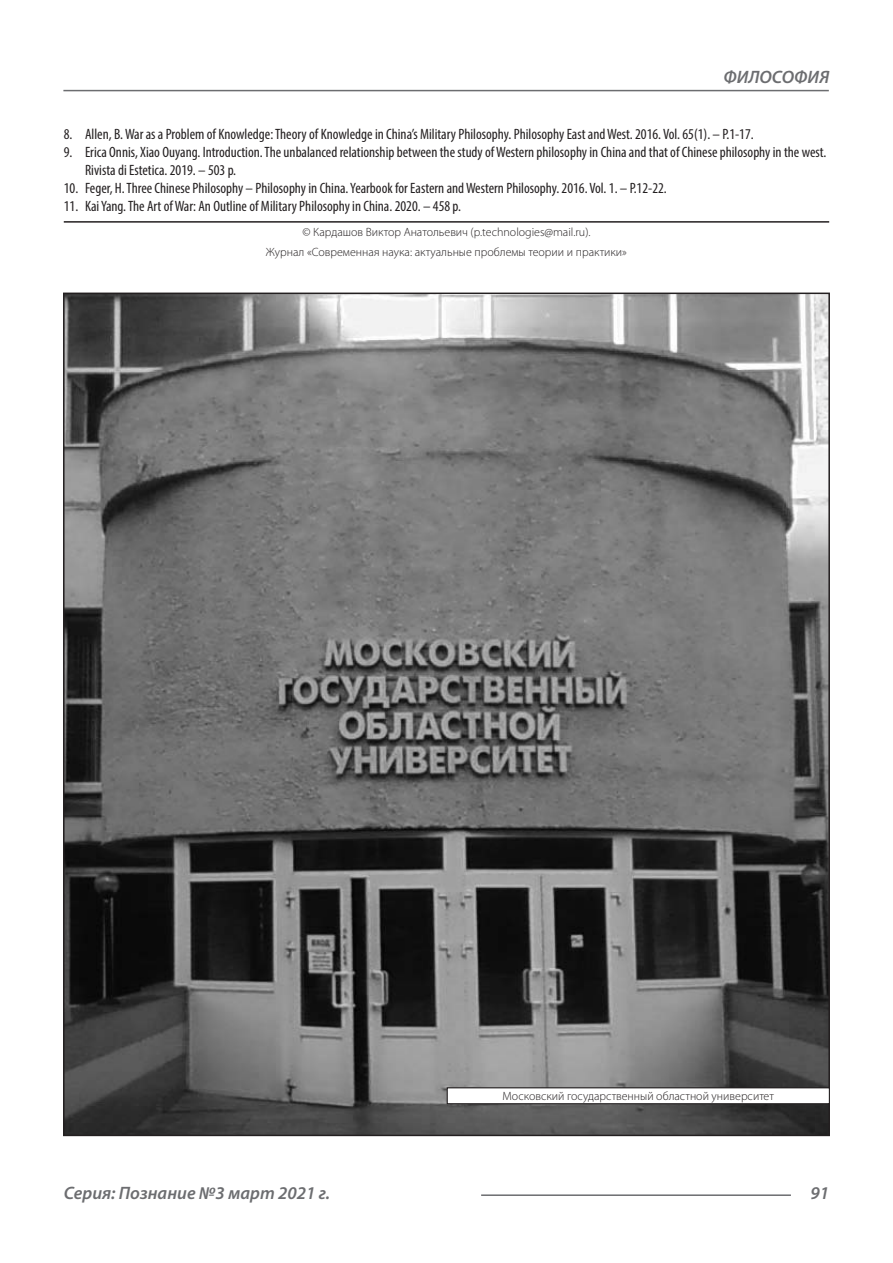
<style>
.page{position:relative;width:893px;height:1263px;background:#fff}
.page>*{position:absolute;margin:0;border:0;box-sizing:border-box;transform-origin:0 0}
.t1{font:italic 600 18px "Myriad Pro";color:#6c6d70}
.t2{font:condensed 15px/18px "Myriad Pro";color:#231f20}
.Автор_копирайт{font:300 12px "Myriad Pro";color:#231f20}
</style>
<div class="page">
<hr style="left:63px;top:90px;width:766px;height:1px;background:#6c6d70">
<hr style="left:481px;top:1194px;width:310px;height:2px;background:#6c6d70">
<hr style="left:64px;top:221px;width:765px;height:2px;background:#231f20">
<img style="left:66px;top:296px;width:761px;height:837px">
<div style="left:447px;top:1088px;width:382px;height:16px;background:#fff"></div>
<div style="left:447px;top:1087px;width:383px;height:17px;border:1px solid #231f20"></div>
<p class="t1" style="left:723px;top:66px;width:107px">ФИЛОСОФИЯ</p>
<p class="t2" style="left:64px;top:125px;width:691px">8. Allen, В. War as a Problem of Knowledge: Theory of Knowledge in China’s Military Philosophy. Philosophy East and West. 2016. Vol. 65(1). – P.1-17.</p>
<p class="t2" style="left:85px;top:143px;width:743px;text-indent:-21px">9. Erica Onnis, Xiao Ouyang. Introduction. The unbalanced relationship between the study of Western philosophy in China and that of Chinese philosophy in the west.<br>Rivista di Estetica. 2019. – 503 p.</p>
<p class="t2" style="left:64px;top:179px;width:604px">10. Feger, H. Three Chinese Philosophy – Philosophy in China. Yearbook for Eastern and Western Philosophy. 2016. Vol. 1. – P.12-22.</p>
<p class="t2" style="left:64px;top:197px;width:399px">11. Kai Yang. The Art of War: An Outline of Military Philosophy in China. 2020. – 458 p.</p>
<p class="Автор_копирайт" style="left:302px;top:225px;width:290px">© Кардашов Виктор Анатольевич (p.technologies@mail.ru).</p>
<p class="Автор_копирайт" style="left:266px;top:245px;width:363px">Журнал «Современная наука: актуальные проблемы теории и практики»</p>
<p class="Автор_копирайт" style="left:503px;top:1089px;width:273px">Московский государственный областной университет</p>
<p class="t1" style="left:64px;top:1182px;width:268px">Серия: Познание №3 март 2021 г.</p>
<p class="t1" style="left:810px;top:1182px;width:20px">91</p>
</div>
